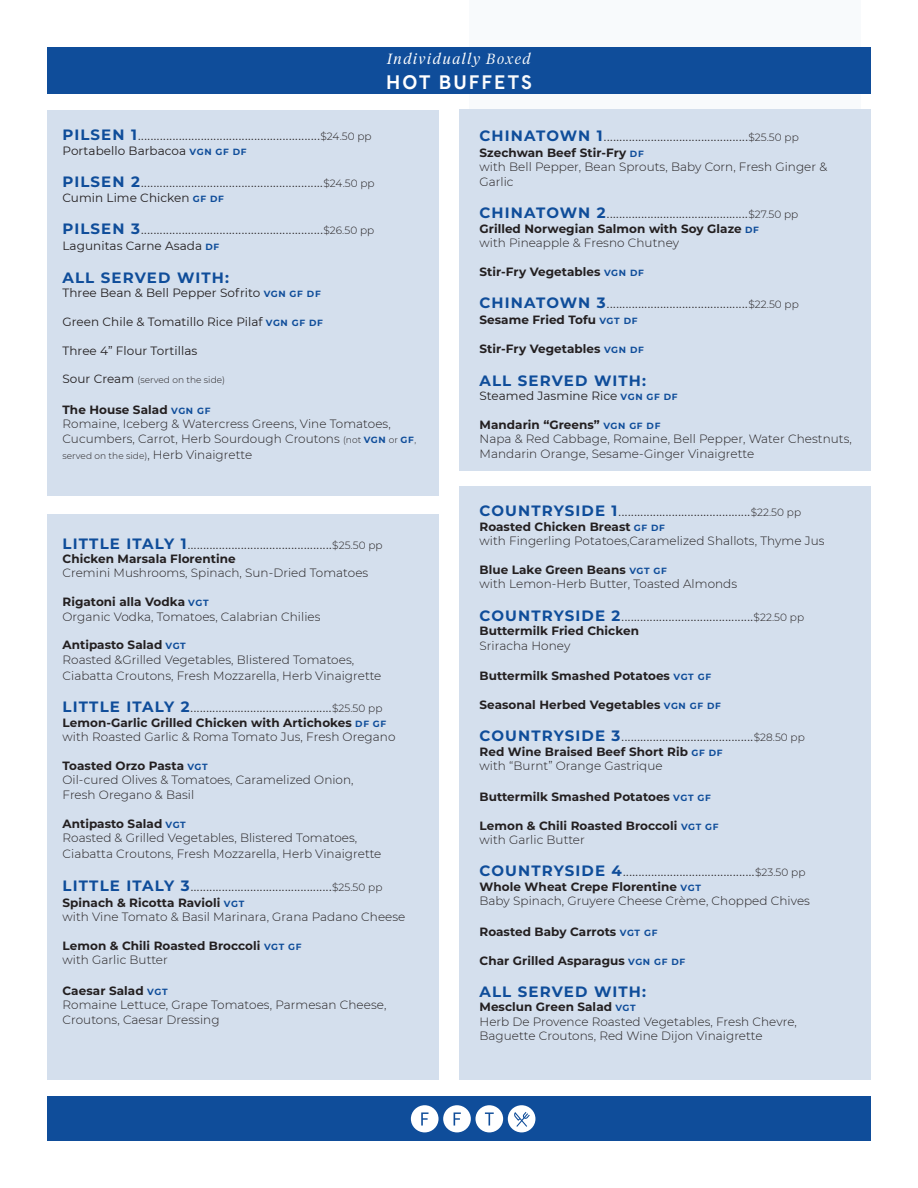
<style>
.page{position:relative;width:918px;height:1188px;background:#fff}
.page>*{position:absolute;margin:0;border:0;box-sizing:border-box;transform-origin:0 0}
.t1{font:700 19.5px "Cadiz Trial";letter-spacing:.11em;color:#fff}
.t2{font:700 15px "Montserrat";letter-spacing:.075em;color:#0f4d9a}
.t3{font:italic 300 14.7px "Tiempos Headline";letter-spacing:.11em;color:#fff}
.t4{font:300 12px/14.4px "Montserrat";letter-spacing:.005em;color:#231f20}
.t5{font:12px "Montserrat";letter-spacing:.005em;color:#231f20}
.t6{font:700 12px/14.4px "Montserrat";letter-spacing:.005em;color:#231f20}
.t7{font:300 9px "Montserrat";letter-spacing:.005em;color:#231f20}
.s1{font-weight:700;font-size:15px;color:#0f4d9a}
.s2{font-weight:300;font-size:10.5px}
.s3{font-weight:700;font-size:9px;color:#0f4d9a}
.s4{font-weight:400;font-size:12px}
.s5{font-size:9px;color:#0f4d9a}
.s6{font-size:9px}
.s7{font-size:12px}
.s8{font-weight:700}
.s9{font-weight:300}
</style>
<div class="page">
<div style="left:48px;top:514px;width:391px;height:566px;background:#d4dfed"></div>
<div style="left:48px;top:110px;width:391px;height:386px;background:#d4dfed"></div>
<div style="left:48px;top:1096px;width:823px;height:45px;background:#0f4d9a"></div>
<svg style="left:411px;top:1105px;width:124px;height:27px"></svg>
<div style="left:47px;top:47px;width:824px;height:47px;background:#0f4d9a"></div>
<div style="left:459px;top:110px;width:412px;height:361px;background:#d4dfed"></div>
<svg style="left:469px;top:109px;width:391px;height:1px"></svg>
<div style="left:459px;top:486px;width:412px;height:594px;background:#d4dfed"></div>
<p class="t3" style="left:387px;top:49px;width:145px">Individually Boxed</p>
<p class="t1" style="left:386px;top:75px;width:148px">HOT BUFFETS</p>
<p class="t5" style="left:62px;top:128px;width:311px"><span class="s1">PILSEN 1</span>..........................................................<span class="s2">$24.50 pp</span></p>
<p class="t5" style="left:62px;top:142px;width:186px">Portabello Barbacoa <span class="s3">VGN GF DF</span></p>
<p class="t5" style="left:62px;top:175px;width:314px"><span class="s1">PILSEN 2</span>..........................................................<span class="s2">$24.50 pp</span></p>
<p class="t5" style="left:62px;top:189px;width:163px">Cumin Lime Chicken <span class="s3">GF DF</span></p>
<p class="t5" style="left:62px;top:221px;width:313px"><span class="s1">PILSEN 3</span>..........................................................<span class="s2">$26.50 pp</span></p>
<p class="t5" style="left:62px;top:238px;width:158px">Lagunitas Carne Asada <span class="s3">DF</span></p>
<p class="t2" style="left:62px;top:266px;width:168px">ALL SERVED WITH:</p>
<p class="t5" style="left:62px;top:284px;width:260px">Three Bean &amp; Bell Pepper Sofrito <span class="s3">VGN GF DF</span></p>
<p class="t5" style="left:62px;top:313px;width:262px">Green Chile &amp; Tomatillo Rice Pilaf <span class="s3">VGN GF DF</span></p>
<p class="t5" style="left:62px;top:342px;width:136px">Three 4” Flour Tortillas</p>
<p class="t7" style="left:62px;top:374px;width:164px"><span class="s4">Sour Cream</span> (served on the side)</p>
<p class="t6" style="left:62px;top:402px;width:150px">The House Salad <span class="s5">VGN GF</span></p>
<p class="t4" style="left:62px;top:417px;width:355px">Romaine, Iceberg &amp; Watercress Greens, Vine Tomatoes,<br>Cucumbers, Carrot, Herb Sourdough Croutons <span class="s6">(not</span> <span class="s3">VGN</span> <span class="s6">or</span> <span class="s3">GF</span><span class="s6">,</span></p>
<p class="t7" style="left:62px;top:450px;width:191px">served on the side)<span class="s7">, Herb Vinaigrette</span></p>
<p class="t5" style="left:62px;top:536px;width:322px"><span class="s1">LITTLE ITALY 1</span>..............................................<span class="s2">$25.50 pp</span></p>
<p class="t6" style="left:62px;top:551px;width:175px">Chicken Marsala Florentine</p>
<p class="t4" style="left:62px;top:566px;width:307px">Cremini Mushrooms, Spinach, Sun-Dried Tomatoes</p>
<p class="t6" style="left:62px;top:594px;width:148px">Rigatoni alla Vodka <span class="s5">VGT</span></p>
<p class="t4" style="left:62px;top:609px;width:259px">Organic Vodka, Tomatoes, Calabrian Chilies</p>
<p class="t6" style="left:62px;top:637px;width:125px">Antipasto Salad <span class="s5">VGT</span></p>
<p class="t4" style="left:62px;top:651px;width:320px;line-height:16.2px">Roasted &amp;Grilled Vegetables, Blistered Tomatoes,<br>Ciabatta Croutons, Fresh Mozzarella, Herb Vinaigrette</p>
<p class="t5" style="left:62px;top:700px;width:321px"><span class="s1">LITTLE ITALY 2</span>.............................................<span class="s2">$25.50 pp</span></p>
<p class="t6" style="left:62px;top:715px;width:325px">Lemon-Garlic Grilled Chicken with Artichokes <span class="s5">DF GF</span></p>
<p class="t4" style="left:62px;top:729px;width:334px">with Roasted Garlic &amp; Roma Tomato Jus, Fresh Oregano</p>
<p class="t4" style="left:62px;top:758px;width:293px"><span class="s8">Toasted Orzo Pasta</span> <span class="s3">VGT<br></span>Oil-cured Olives &amp; Tomatoes, Caramelized Onion,<br>Fresh Oregano &amp; Basil</p>
<p class="t6" style="left:62px;top:816px;width:125px">Antipasto Salad <span class="s5">VGT</span></p>
<p class="t4" style="left:62px;top:829px;width:320px;line-height:16.2px">Roasted &amp; Grilled Vegetables, Blistered Tomatoes,<br>Ciabatta Croutons, Fresh Mozzarella, Herb Vinaigrette</p>
<p class="t5" style="left:62px;top:878px;width:321px"><span class="s1">LITTLE ITALY 3</span>.............................................<span class="s2">$25.50 pp</span></p>
<p class="t6" style="left:62px;top:895px;width:183px">Spinach &amp; Ricotta Ravioli <span class="s5">VGT</span></p>
<p class="t4" style="left:62px;top:909px;width:344px">with Vine Tomato &amp; Basil Marinara, Grana Padano Cheese</p>
<p class="t6" style="left:62px;top:938px;width:241px">Lemon &amp; Chili Roasted Broccoli <span class="s5">VGT GF</span></p>
<p class="t4" style="left:62px;top:953px;width:107px">with Garlic Butter</p>
<p class="t6" style="left:62px;top:983px;width:107px">Caesar Salad <span class="s5">VGT</span></p>
<p class="t4" style="left:62px;top:998px;width:325px">Romaine Lettuce, Grape Tomatoes, Parmesan Cheese,<br>Croutons, Caesar Dressing</p>
<p class="t5" style="left:480px;top:128px;width:321px"><span class="s1">CHINATOWN 1</span>..............................................<span class="s2">$25.50 pp</span></p>
<p class="t6" style="left:480px;top:145px;width:166px">Szechwan Beef Stir-Fry <span class="s5">DF</span></p>
<p class="t4" style="left:480px;top:160px;width:349px">with Bell Pepper, Bean Sprouts, Baby Corn, Fresh Ginger &amp;<br>Garlic</p>
<p class="t5" style="left:480px;top:206px;width:320px"><span class="s1">CHINATOWN 2</span>.............................................<span class="s2">$27.50 pp</span></p>
<p class="t6" style="left:480px;top:221px;width:281px">Grilled Norwegian Salmon with Soy Glaze <span class="s5">DF</span></p>
<p class="t4" style="left:480px;top:235px;width:201px">with Pineapple &amp; Fresno Chutney</p>
<p class="t6" style="left:480px;top:264px;width:166px">Stir-Fry Vegetables <span class="s5">VGN DF</span></p>
<p class="t5" style="left:480px;top:296px;width:321px"><span class="s1">CHINATOWN 3</span>.............................................<span class="s2">$22.50 pp</span></p>
<p class="t6" style="left:480px;top:312px;width:160px">Sesame Fried Tofu <span class="s5">VGT DF</span></p>
<p class="t6" style="left:480px;top:341px;width:166px">Stir-Fry Vegetables <span class="s5">VGN DF</span></p>
<p class="t2" style="left:480px;top:369px;width:168px">ALL SERVED WITH:</p>
<p class="t5" style="left:480px;top:387px;width:200px">Steamed Jasmine Rice <span class="s3">VGN GF DF</span></p>
<p class="t4" style="left:480px;top:417px;width:374px"><span class="s8">Mandarin “Greens”</span> <span class="s3">VGN GF DF<br></span>Napa &amp; Red Cabbage, Romaine, Bell Pepper, Water Chestnuts,<br>Mandarin Orange, Sesame-Ginger Vinaigrette</p>
<p class="t5" style="left:480px;top:504px;width:323px"><span class="s1">COUNTRYSIDE 1</span>..........................................<span class="s2">$22.50 pp</span></p>
<p class="t4" style="left:480px;top:519px;width:347px"><span class="s8">Roasted Chicken Breast</span> <span class="s3">GF DF<br></span>with Fingerling Potatoes,Caramelized Shallots, Thyme Jus</p>
<p class="t4" style="left:480px;top:562px;width:259px"><span class="s8">Blue Lake Green Beans</span> <span class="s3">VGT GF<br></span>with Lemon-Herb Butter, Toasted Almonds</p>
<p class="t5" style="left:480px;top:608px;width:326px"><span class="s1">COUNTRYSIDE 2</span>..........................................<span class="s2">$22.50 pp</span></p>
<p class="t6" style="left:480px;top:623px;width:161px">Buttermilk Fried Chicken</p>
<p class="t4" style="left:480px;top:638px;width:92px">Sriracha Honey</p>
<p class="t6" style="left:480px;top:668px;width:233px">Buttermilk Smashed Potatoes <span class="s5">VGT GF</span></p>
<p class="t6" style="left:480px;top:697px;width:243px">Seasonal Herbed Vegetables <span class="s5">VGN GF DF</span></p>
<p class="t5" style="left:480px;top:729px;width:327px"><span class="s1">COUNTRYSIDE 3</span>..........................................<span class="s2">$28.50 pp</span></p>
<p class="t6" style="left:480px;top:744px;width:245px">Red Wine Braised Beef Short Rib <span class="s5">GF DF </span><span class="s9">with “Burnt” Orange Gastrique</span></p>
<p class="t6" style="left:480px;top:789px;width:233px">Buttermilk Smashed Potatoes <span class="s5">VGT GF</span></p>
<p class="t6" style="left:480px;top:818px;width:241px">Lemon &amp; Chili Roasted Broccoli <span class="s5">VGT GF</span></p>
<p class="t4" style="left:480px;top:832px;width:107px">with Garlic Butter</p>
<p class="t5" style="left:480px;top:864px;width:327px"><span class="s1">COUNTRYSIDE 4</span>..........................................<span class="s2">$23.50 pp</span></p>
<p class="t4" style="left:480px;top:879px;width:332px"><span class="s8">Whole Wheat Crepe Florentine</span> <span class="s3">VGT<br></span>Baby Spinach, Gruyere Cheese Crème, Chopped Chives</p>
<p class="t6" style="left:480px;top:924px;width:179px">Roasted Baby Carrots <span class="s5">VGT GF</span></p>
<p class="t6" style="left:480px;top:953px;width:207px">Char Grilled Asparagus <span class="s5">VGN GF DF</span></p>
<p class="t2" style="left:480px;top:981px;width:168px">ALL SERVED WITH:</p>
<p class="t6" style="left:480px;top:999px;width:158px">Mesclun Green Salad <span class="s5">VGT</span></p>
<p class="t4" style="left:480px;top:1014px;width:319px">Herb De Provence Roasted Vegetables, Fresh Chevre,<br>Baguette Croutons, Red Wine Dijon Vinaigrette</p>
</div>
